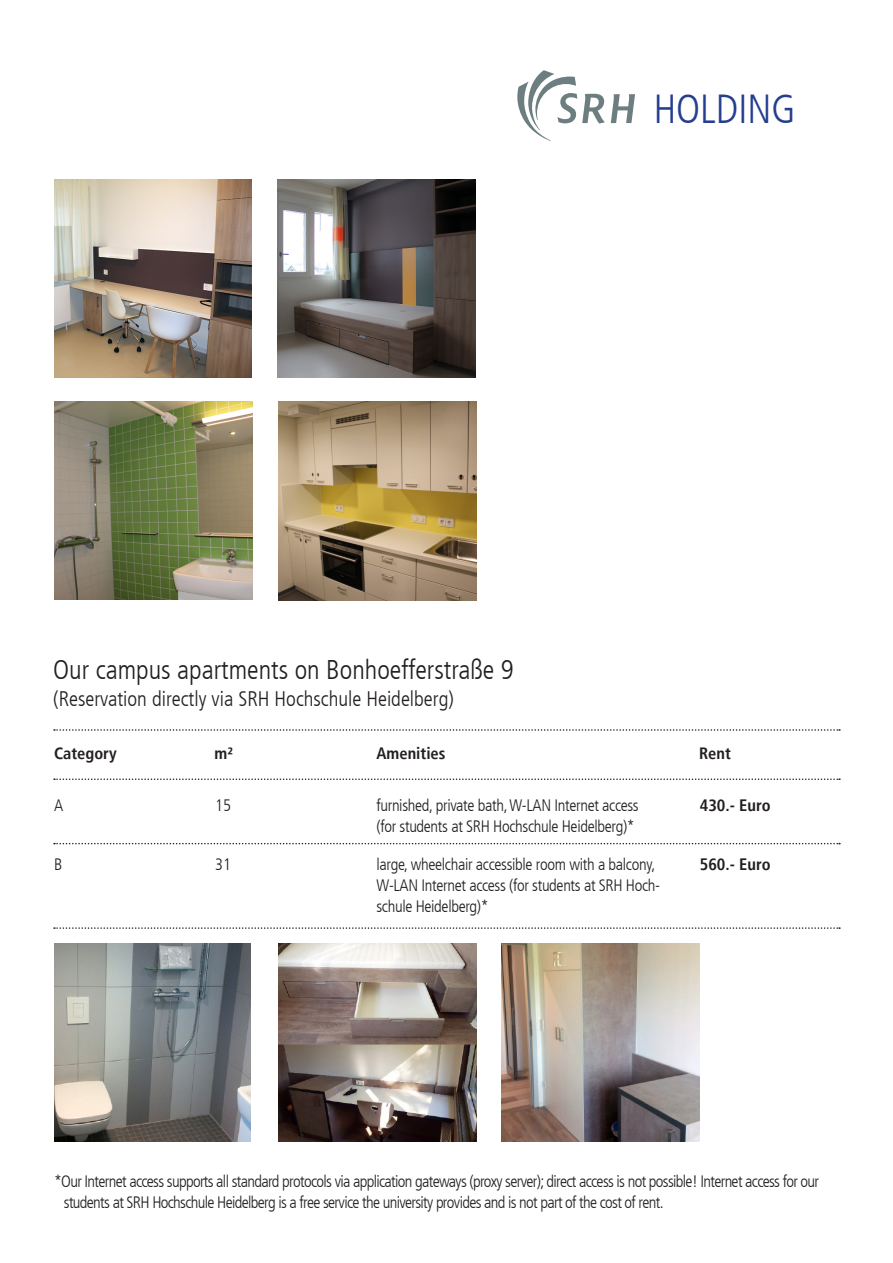
<style>
.page{position:relative;width:893px;height:1263px;background:#fff}
.page>*{position:absolute;margin:0;border:0;box-sizing:border-box;transform-origin:0 0}
.t1{font:300 condensed 40.5px "Frutiger LT";color:#253f8e}
.t2{font:300 condensed 27px "Frutiger LT";color:#231f20}
.t3{font:300 condensed 21px "Frutiger LT";color:#231f20}
.t4{font:300 condensed 16.5px/21px "Frutiger LT";letter-spacing:-.04em;color:#231f20}
.t5{font:300 condensed 16.5px/21px "Frutiger LT";letter-spacing:-.02em;color:#231f20}
.t6{font:700 condensed 16.5px "Frutiger LT";color:#231f20}
</style>
<div class="page">
<svg style="left:54px;top:729px;width:786px;height:2px"></svg>
<svg style="left:54px;top:778px;width:786px;height:2px"></svg>
<svg style="left:54px;top:843px;width:786px;height:1px"></svg>
<svg style="left:611px;top:94px;width:24px;height:29px"></svg>
<svg style="left:517px;top:70px;width:88px;height:71px"></svg>
<img style="left:55px;top:402px;width:197px;height:198px">
<img style="left:278px;top:402px;width:198px;height:198px">
<img style="left:54px;top:180px;width:198px;height:197px">
<img style="left:277px;top:180px;width:198px;height:198px">
<svg style="left:54px;top:927px;width:786px;height:2px"></svg>
<img style="left:55px;top:944px;width:196px;height:197px">
<img style="left:278px;top:943px;width:198px;height:198px">
<img style="left:502px;top:944px;width:198px;height:198px">
<p class="t1" style="left:654px;top:86px;width:143px">HOLDING</p>
<p class="t2" style="left:53px;top:654px;width:462px">Our campus apartments on Bonhoefferstraße 9</p>
<p class="t3" style="left:53px;top:687px;width:402px">(Reservation directly via SRH Hochschule Heidelberg)</p>
<p class="t6" style="left:54px;top:743px;width:64px">Category</p>
<p class="t6" style="left:214px;top:743px;width:20px">m²</p>
<p class="t6" style="left:376px;top:743px;width:71px">Amenities</p>
<p class="t6" style="left:699px;top:743px;width:33px">Rent</p>
<p class="t4" style="left:54px;top:795px;width:11px">A</p>
<p class="t4" style="left:215px;top:795px;width:17px">15</p>
<p class="t5" style="left:376px;top:795px;width:264px">furnished, private bath, W-LAN Internet access</p>
<p class="t5" style="left:376px;top:816px;width:260px">(for students at SRH Hochschule Heidelberg)*</p>
<p class="t6" style="left:700px;top:795px;width:72px">430.- Euro</p>
<p class="t4" style="left:54px;top:854px;width:10px">B</p>
<p class="t4" style="left:215px;top:854px;width:17px">31</p>
<p class="t5" style="left:376px;top:854px;width:285px">large, wheelchair accessible room with a balcony,<br>W-LAN Internet access (for students at SRH Hoch&shy;schule Heidelberg)*</p>
<p class="t6" style="left:700px;top:854px;width:72px">560.- Euro</p>
<p class="t4" style="left:64px;top:1171px;width:757px;text-indent:-10px">*Our Internet access supports all standard protocols via application gateways (proxy server); direct access is not possible! Internet access for our students at SRH Hochschule Heidelberg is a free service the university provides and is not part of the cost of rent.</p>
</div>
